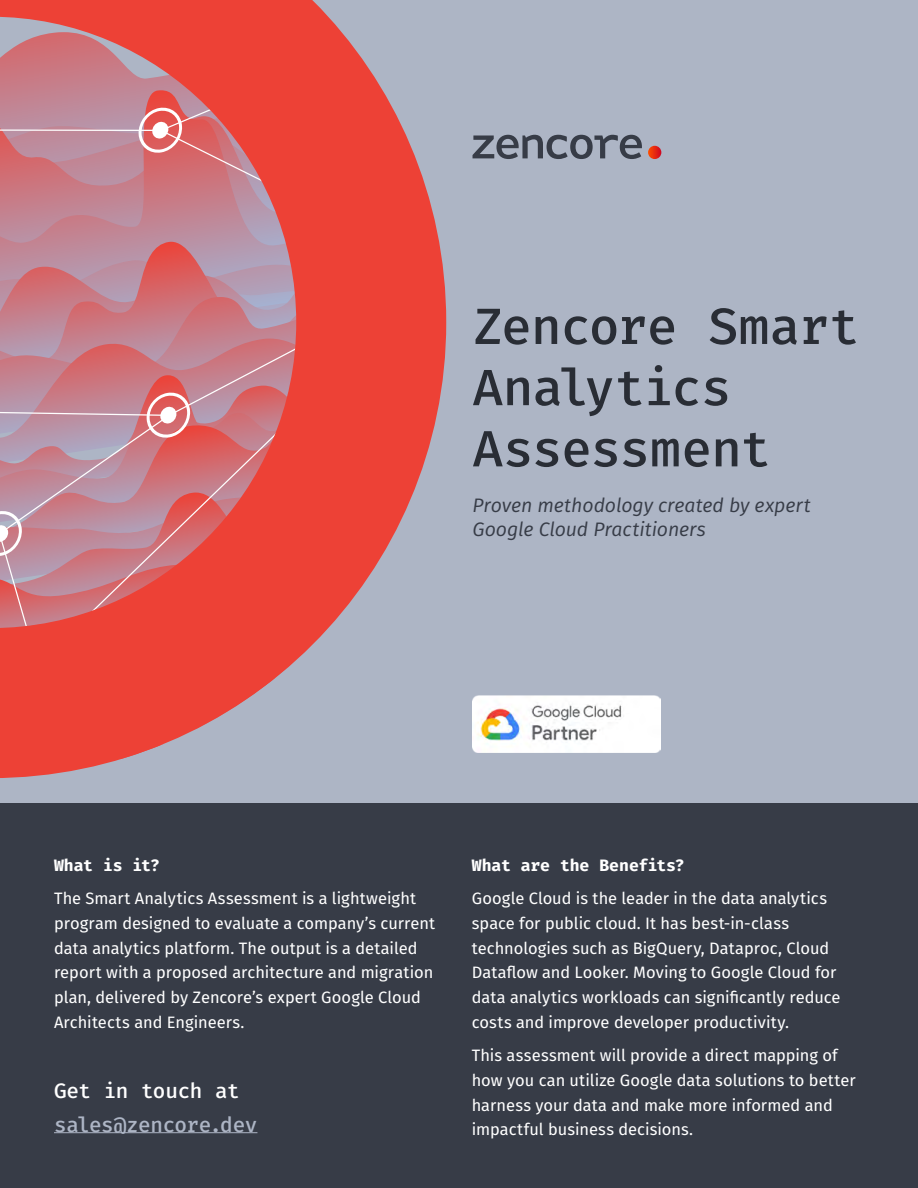
<style>
.page{position:relative;width:918px;height:1188px;background:#adb5c5}
.page>*{position:absolute;margin:0;border:0;box-sizing:border-box;transform-origin:0 0}
.t1{font:500 51px/61.2px "Fira Code";letter-spacing:-.025em;color:#292d35}
.t2{font:500 21px "Fira Code";letter-spacing:-.02em;color:#adb5c5}
.t3{font:500 21px "Fira Code";letter-spacing:-.025em;color:#fff}
.t4{font:italic 19.5px/23.4px "Fira Sans";letter-spacing:-.005em;color:#373c47}
.t5{font:16.5px/24.8px "Fira Sans";color:#fff}
.t6{font:700 16.5px "Fira Code";letter-spacing:-.01em;color:#fff}
</style>
<div class="page">
<div style="left:0;top:804px;width:918px;height:384px;background:#373c47"></div>
<svg style="left:0;top:0;width:446px;height:778px"></svg>
<hr style="left:54px;top:1132px;width:203px;height:1px;background:#adb5c5">
<img style="left:473px;top:696px;width:187px;height:57px">
<svg style="left:473px;top:135px;width:169px;height:24px"></svg>
<svg style="left:648px;top:146px;width:13px;height:13px"></svg>
<h1 class="t1" style="left:473px;top:299px;width:389px">Zencore Smart<br>Analytics<br>Assessment</h1>
<p class="t4" style="left:473px;top:493px;width:340px">Proven methodology created by expert<br>Google Cloud Practitioners</p>
<p class="t6" style="left:54px;top:854px;width:107px">What is it?</p>
<p class="t5" style="left:54px;top:886px;width:383px">The Smart Analytics Assessment is a lightweight program designed to evaluate a company’s current data analytics platform. The output is a detailed report with a proposed architecture and migration plan, delivered by Zencore’s expert Google Cloud Architects and Engineers.</p>
<p class="t3" style="left:54px;top:1076px;width:187px">Get in touch at</p>
<p class="t2" style="left:54px;top:1110px;width:205px">sales@zencore.dev</p>
<p class="t6" style="left:472px;top:854px;width:215px">What are the Benefits?</p>
<p class="t5" style="left:472px;top:886px;width:370px">Google Cloud is the leader in the data analytics space for public cloud. It has best-in-class technologies such as BigQuery, Dataproc, Cloud Dataflow and Looker. Moving to Google Cloud for data analytics workloads can significantly reduce costs and improve developer productivity.</p>
<p class="t5" style="left:472px;top:1043px;width:385px">This assessment will provide a direct mapping of how you can utilize Google data solutions to better harness your data and make more informed and impactful business decisions.</p>
</div>
